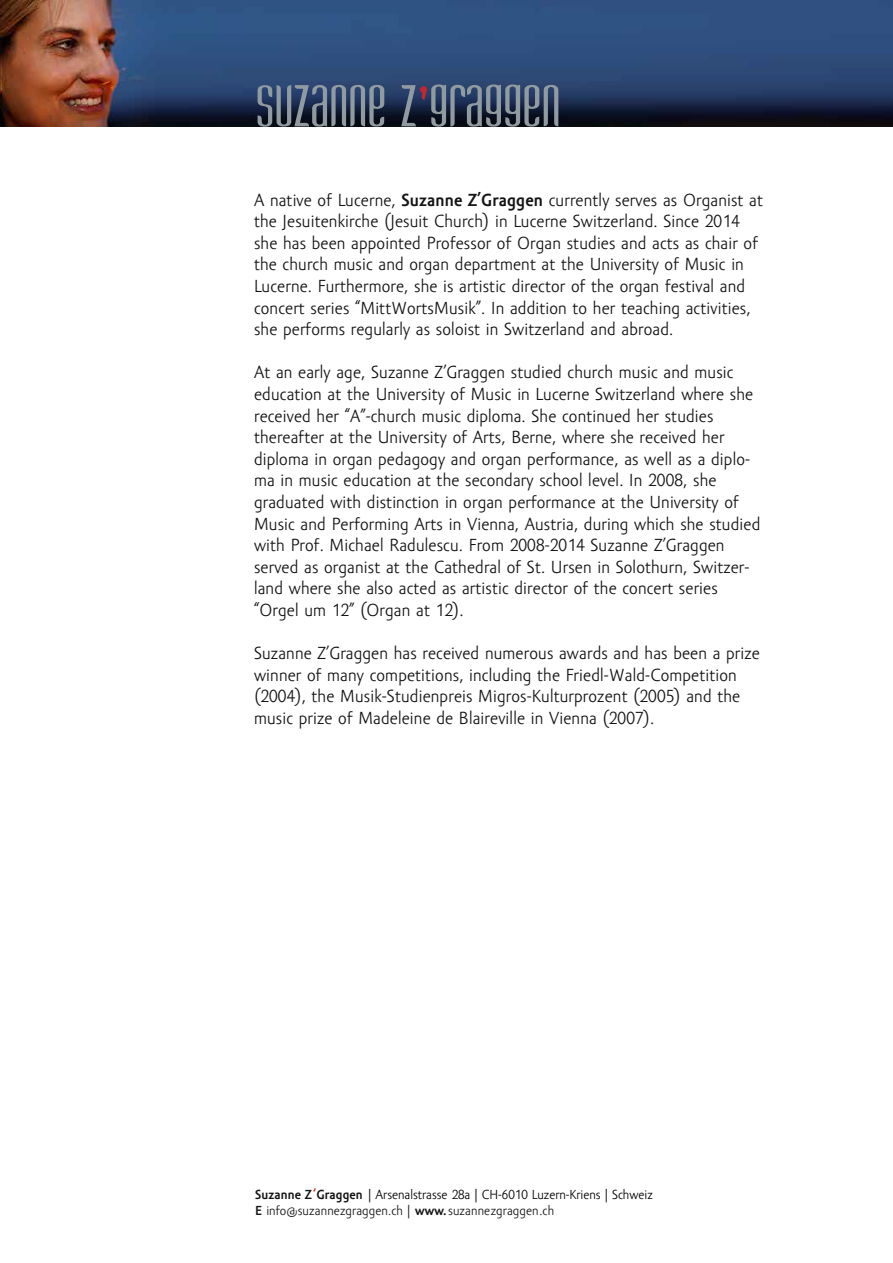
<style>
.page{position:relative;width:893px;height:1263px;background:#fff}
.page>*{position:absolute;margin:0;border:0;box-sizing:border-box;transform-origin:0 0}
.t1{font:54px "Kandide Unicase";color:#909ba1}
.t2{font:18px/21.6px "Amor Sans Pro";letter-spacing:.01em;color:#141415}
.t3{font:13.5px/16.5px "Amor Sans Pro";color:#000}
.s1{color:#c1272d}
.s2{font-weight:700}
.s3{font-weight:700;color:#141415}
.s4{font-weight:700;color:#cb2a1d}
.s5{color:#141415}
</style>
<div class="page">
<img style="left:0;top:0;width:893px;height:127px">
<h1 class="t1" style="left:255px;top:75px;width:307px">SUZANNE Z<span class="s1">’</span>GRAGGEN</h1>
<p class="t2" style="left:254px;top:189px;width:510px">A native of Lucerne, <span class="s2">Suzanne Z’Graggen</span> currently serves as Organist at the Jesuitenkirche (Jesuit Church) in Lucerne Switzerland. Since 2014 she has been appointed Professor of Organ studies and acts as chair of the church music and organ department at the University of Music in Lucerne. Furthermore, she is artistic director of the organ festival and concert series “MittWortsMusik”. In addition to her teaching activities, she performs regularly as soloist in Switzerland and abroad.</p>
<p class="t2" style="left:254px;top:362px;width:508px">At an early age, Suzanne Z’Graggen studied church music and music education at the University of Music in Lucerne Switzerland where she received her “A”-church music diploma. She continued her studies thereafter at the University of Arts, Berne, where she received her diploma in organ pedagogy and organ performance, as well as a diplo&shy;ma in music education at the secondary school level. In 2008, she graduated with distinction in organ performance at the University of Music and Performing Arts in Vienna, Austria, during which she studied with Prof. Michael Radulescu. From 2008-2014 Suzanne Z’Graggen served as organist at the Cathedral of St. Ursen in Solothurn, Switzer&shy;land where she also acted as artistic director of the concert series “Orgel um 12” (Organ at 12).</p>
<p class="t2" style="left:254px;top:643px;width:507px">Suzanne Z’Graggen has received numerous awards and has been a prize winner of many competitions, including the Friedl-Wald-Competition (2004), the Musik-Studienpreis Migros-Kulturprozent (2005) and the music prize of Madeleine de Blaireville in Vienna (2007).</p>
<p class="t3" style="left:255px;top:1186px;width:399px"><span class="s3">Suzanne Z</span><span class="s4">’</span><span class="s3">Graggen</span> | Arsenalstrasse 28a | CH-6010 Luzern-Kriens | Schweiz<br><span class="s3">E</span> <span class="s5">info@suzannezgraggen.ch |</span> <span class="s3">www.</span><span class="s5">suzannezgraggen.ch</span></p>
</div>
